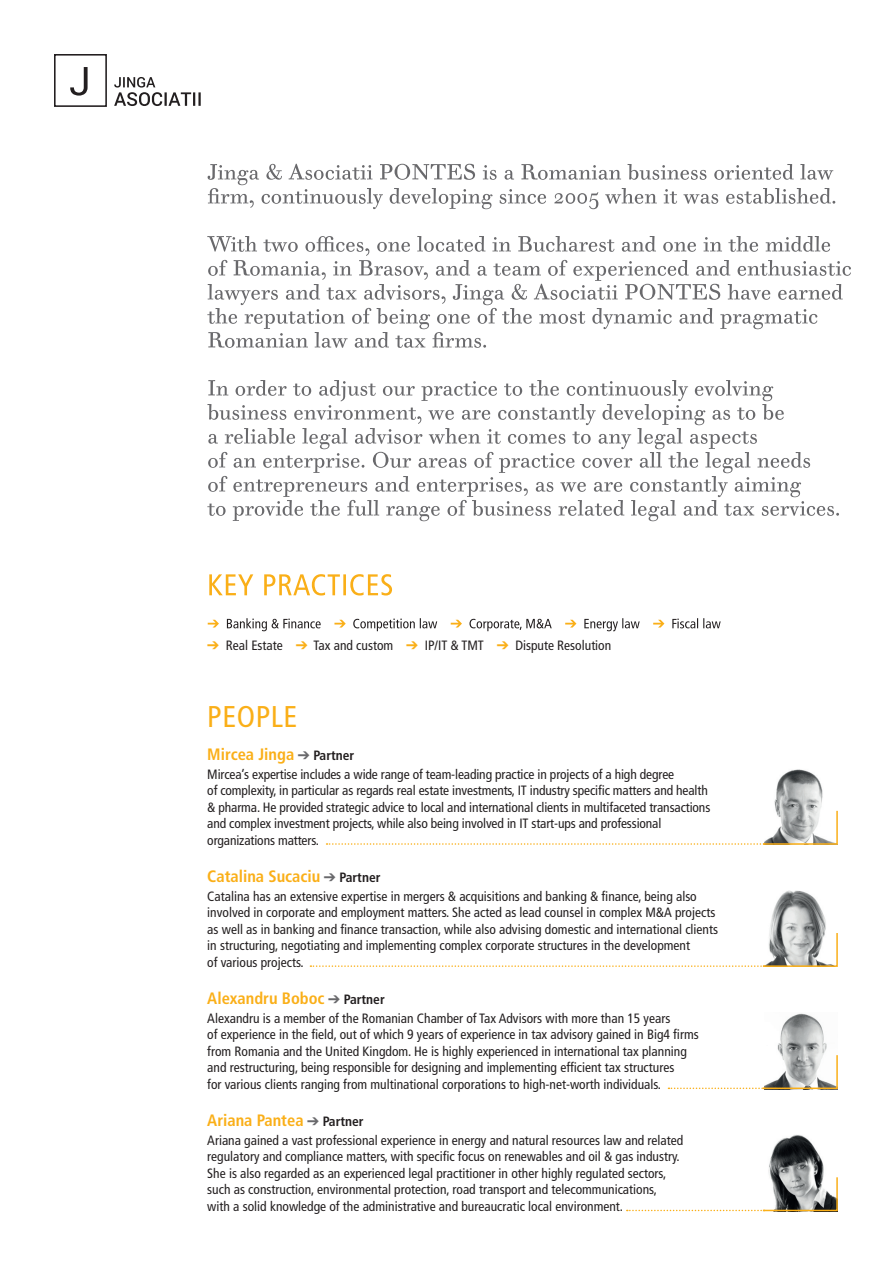
<style>
.page{position:relative;width:893px;height:1263px;background:#fff}
.page>*{position:absolute;margin:0;border:0;box-sizing:border-box;transform-origin:0 0}
.t1{font:condensed 30px "Frutiger CE";letter-spacing:.02em;color:#faaf18}
.t2{font:700 condensed 16.5px "Frutiger CE";color:#faaf18}
.t3{font:condensed 13.5px/16.5px "Frutiger CE";color:#231f20}
.s1{color:#faaf18}
.s2{color:#69696c}
.s3{font-size:13.5px;color:#231f20}
</style>
<div class="page">
<div style="left:54px;top:54px;width:53px;height:53px;border:2px solid #231f20"></div>
<svg style="left:70px;top:67px;width:18px;height:29px"></svg>
<svg style="left:114px;top:77px;width:87px;height:29px"></svg>
<svg style="left:672px;top:618px;width:49px;height:10px"></svg>
<svg style="left:653px;top:620px;width:11px;height:7px"></svg>
<svg style="left:584px;top:618px;width:56px;height:13px"></svg>
<svg style="left:565px;top:620px;width:11px;height:7px"></svg>
<svg style="left:469px;top:619px;width:83px;height:12px"></svg>
<svg style="left:451px;top:620px;width:11px;height:7px"></svg>
<svg style="left:353px;top:618px;width:84px;height:13px"></svg>
<svg style="left:334px;top:620px;width:12px;height:7px"></svg>
<svg style="left:227px;top:618px;width:94px;height:13px"></svg>
<svg style="left:208px;top:620px;width:11px;height:7px"></svg>
<svg style="left:209px;top:574px;width:183px;height:21px"></svg>
<svg style="left:207px;top:380px;width:632px;height:141px"></svg>
<svg style="left:207px;top:236px;width:644px;height:112px"></svg>
<svg style="left:208px;top:164px;width:627px;height:45px"></svg>
<img style="left:774px;top:769px;width:49px;height:40px">
<svg style="left:327px;top:809px;width:511px;height:36px"></svg>
<img style="left:769px;top:890px;width:57px;height:41px">
<svg style="left:310px;top:931px;width:528px;height:36px"></svg>
<img style="left:777px;top:1013px;width:50px;height:41px">
<svg style="left:668px;top:1054px;width:170px;height:36px"></svg>
<img style="left:768px;top:1135px;width:56px;height:41px">
<svg style="left:627px;top:1176px;width:211px;height:36px"></svg>
<p class="t3" style="left:207px;top:637px;width:406px"><span class="s1">➔</span> Real Estate <span class="s1">➔</span> Tax and custom <span class="s1">➔</span> IP/IT &amp; TMT <span class="s1">➔</span> Dispute Resolution</p>
<h1 class="t1" style="left:207px;top:700px;width:92px">PEOPLE</h1>
<p class="t2" style="left:207px;top:745px;width:149px">Mircea Jinga <span class="s2">➔</span> <span class="s3">Partner</span></p>
<p class="t3" style="left:207px;top:766px;width:504px">Mircea’s expertise includes a wide range of team-leading practice in projects of a high degree<br>of complexity, in particular as regards real estate investments, IT industry specific matters and health &amp; pharma. He provided strategic advice to local and international clients in multifaceted transactions and complex investment projects, while also being involved in IT start-ups and professional organizations matters.</p>
<p class="t2" style="left:207px;top:867px;width:175px">Catalina Sucaciu <span class="s2">➔</span> <span class="s3">Partner</span></p>
<p class="t3" style="left:207px;top:888px;width:512px">Catalina has an extensive expertise in mergers &amp; acquisitions and banking &amp; finance, being also involved in corporate and employment matters. She acted as lead counsel in complex M&amp;A projects as well as in banking and finance transaction, while also advising domestic and international clients in structuring, negotiating and implementing complex corporate structures in the development<br>of various projects.</p>
<p class="t2" style="left:207px;top:989px;width:179px">Alexandru Boboc <span class="s2">➔</span> <span class="s3">Partner</span></p>
<p class="t3" style="left:207px;top:1010px;width:493px">Alexandru is a member of the Romanian Chamber of Tax Advisors with more than 15 years<br>of experience in the field, out of which 9 years of experience in tax advisory gained in Big4 firms from Romania and the United Kingdom. He is highly experienced in international tax planning and restructuring, being responsible for designing and implementing efficient tax structures<br>for various clients ranging from multinational corporations to high-net-worth individuals.</p>
<p class="t2" style="left:207px;top:1111px;width:158px">Ariana Pantea <span class="s2">➔</span> <span class="s3">Partner</span></p>
<p class="t3" style="left:207px;top:1132px;width:478px">Ariana gained a vast professional experience in energy and natural resources law and related regulatory and compliance matters, with specific focus on renewables and oil &amp; gas industry.<br>She is also regarded as an experienced legal practitioner in other highly regulated sectors, such as construction, environmental protection, road transport and telecommunications,<br>with a solid knowledge of the administrative and bureaucratic local environment.</p>
</div>
